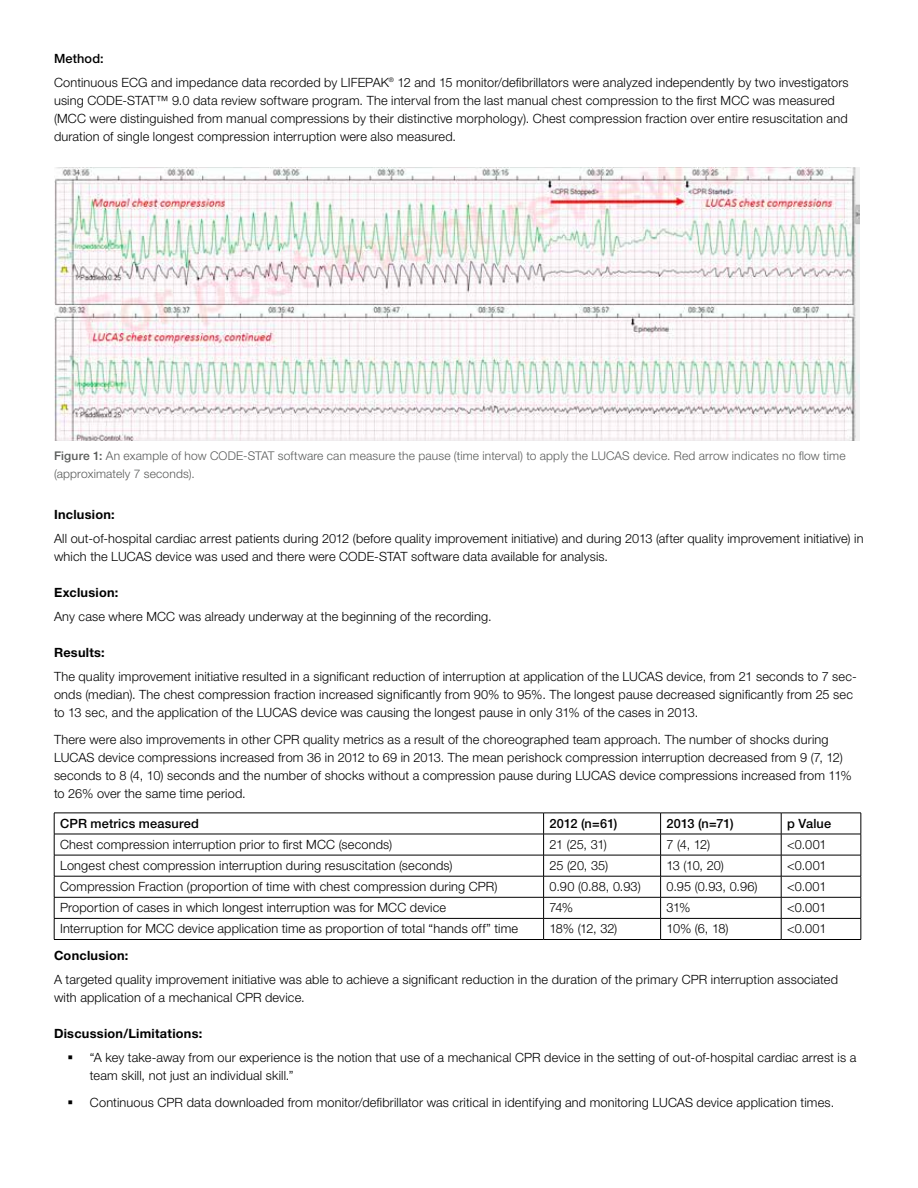
<style>
.page{position:relative;width:918px;height:1188px;background:#fff}
.page>*{position:absolute;margin:0;border:0;box-sizing:border-box;transform-origin:0 0}
.t1{font:300 12.75px/18px "Helvetica Neue LT Std";letter-spacing:.01em;color:#000}
.t2{font:700 12.75px "Helvetica Neue LT Std";letter-spacing:.02em;color:#000}
.t3{font:500 12.75px "Helvetica Neue LT Std";letter-spacing:.015em;color:#000}
.t4{font:300 12px/18px "Helvetica Neue LT Std";letter-spacing:.015em;color:#5a5c5b}
.s1{font-weight:500}
</style>
<div class="page">
<img style="left:54px;top:167px;width:805px;height:274px">
<hr style="left:54px;top:813px;width:490px;height:1px;background:#000">
<hr style="left:544px;top:813px;width:117px;height:1px;background:#000">
<hr style="left:661px;top:813px;width:120px;height:1px;background:#000">
<hr style="left:781px;top:813px;width:80px;height:1px;background:#000">
<hr style="left:54px;top:834px;width:490px;height:1px;background:#000">
<hr style="left:544px;top:834px;width:117px;height:1px;background:#000">
<hr style="left:661px;top:834px;width:120px;height:1px;background:#000">
<hr style="left:781px;top:834px;width:80px;height:1px;background:#000">
<hr style="left:54px;top:855px;width:490px;height:1px;background:#000">
<hr style="left:544px;top:855px;width:117px;height:1px;background:#000">
<hr style="left:661px;top:855px;width:120px;height:1px;background:#000">
<hr style="left:781px;top:855px;width:80px;height:1px;background:#000">
<hr style="left:54px;top:876px;width:490px;height:1px;background:#000">
<hr style="left:544px;top:876px;width:117px;height:1px;background:#000">
<hr style="left:661px;top:876px;width:120px;height:1px;background:#000">
<hr style="left:781px;top:876px;width:80px;height:1px;background:#000">
<hr style="left:54px;top:897px;width:490px;height:1px;background:#000">
<hr style="left:544px;top:897px;width:117px;height:1px;background:#000">
<hr style="left:661px;top:897px;width:120px;height:1px;background:#000">
<hr style="left:781px;top:897px;width:80px;height:1px;background:#000">
<hr style="left:54px;top:918px;width:490px;height:1px;background:#000">
<svg style="left:54px;top:813px;width:1px;height:126px"></svg>
<hr style="left:544px;top:918px;width:117px;height:1px;background:#000">
<svg style="left:543px;top:813px;width:1px;height:126px"></svg>
<hr style="left:661px;top:918px;width:120px;height:1px;background:#000">
<svg style="left:660px;top:813px;width:1px;height:126px"></svg>
<hr style="left:781px;top:918px;width:80px;height:1px;background:#000">
<svg style="left:781px;top:813px;width:1px;height:126px"></svg>
<svg style="left:861px;top:813px;width:1px;height:126px"></svg>
<hr style="left:54px;top:939px;width:490px;height:1px;background:#000">
<hr style="left:544px;top:939px;width:117px;height:1px;background:#000">
<hr style="left:661px;top:939px;width:120px;height:1px;background:#000">
<hr style="left:781px;top:939px;width:80px;height:1px;background:#000">
<p class="t1" style="left:54px;top:46px;width:796px;line-height:24px"><span class="s1">Method:<br></span>Continuous ECG and impedance data recorded by LIFEPAK<sup>®</sup> 12 and 15 monitor/defibrillators were analyzed independently by two investigators</p>
<p class="t1" style="left:54px;top:91px;width:795px">using CODE-STAT™ 9.0 data review software program. The interval from the last manual chest compression to the first MCC was measured (MCC were distinguished from manual compressions by their distinctive morphology). Chest compression fraction over entire resuscitation and duration of single longest compression interruption were also measured.</p>
<p class="t4" style="left:54px;top:447px;width:793px"><span class="s1">Figure 1:</span> An example of how CODE-STAT software can measure the pause (time interval) to apply the LUCAS device. Red arrow indicates no flow time (approximately 7 seconds).</p>
<p class="t2" style="left:54px;top:507px;width:62px">Inclusion:</p>
<p class="t1" style="left:54px;top:529px;width:811px">All out-of-hospital cardiac arrest patients during 2012 (before quality improvement initiative) and during 2013 (after quality improvement initiative) in which the LUCAS device was used and there were CODE-STAT software data available for analysis.</p>
<p class="t2" style="left:54px;top:585px;width:66px">Exclusion:</p>
<p class="t1" style="left:54px;top:607px;width:439px">Any case where MCC was already underway at the beginning of the recording.</p>
<p class="t2" style="left:54px;top:645px;width:52px">Results:</p>
<p class="t1" style="left:54px;top:667px;width:804px">The quality improvement initiative resulted in a significant reduction of interruption at application of the LUCAS device, from 21 seconds to 7 sec&shy;onds (median). The chest compression fraction increased significantly from 90% to 95%. The longest pause decreased significantly from 25 sec to 13 sec, and the application of the LUCAS device was causing the longest pause in only 31% of the cases in 2013.</p>
<p class="t1" style="left:54px;top:730px;width:799px">There were also improvements in other CPR quality metrics as a result of the choreographed team approach. The number of shocks during LUCAS device compressions increased from 36 in 2012 to 69 in 2013. The mean perishock compression interruption decreased from 9 (7, 12) seconds to 8 (4, 10) seconds and the number of shocks without a compression pause during LUCAS device compressions increased from 11% to 26% over the same time period.</p>
<p class="t3" style="left:60px;top:816px;width:140px">CPR metrics measured</p>
<p class="t3" style="left:550px;top:816px;width:69px">2012 (n=61)</p>
<p class="t3" style="left:667px;top:816px;width:68px">2013 (n=71)</p>
<p class="t3" style="left:787px;top:816px;width:45px">p Value</p>
<p class="t1" style="left:60px;top:835px;width:334px">Chest compression interruption prior to first MCC (seconds)</p>
<p class="t1" style="left:550px;top:835px;width:59px">21 (25, 31)</p>
<p class="t1" style="left:667px;top:835px;width:45px">7 (4, 12)</p>
<p class="t1" style="left:787px;top:835px;width:41px">&lt;0.001</p>
<p class="t1" style="left:60px;top:856px;width:394px">Longest chest compression interruption during resuscitation (seconds)</p>
<p class="t1" style="left:550px;top:856px;width:60px">25 (20, 35)</p>
<p class="t1" style="left:667px;top:856px;width:59px">13 (10, 20)</p>
<p class="t1" style="left:787px;top:856px;width:41px">&lt;0.001</p>
<p class="t1" style="left:60px;top:877px;width:439px">Compression Fraction (proportion of time with chest compression during CPR)</p>
<p class="t1" style="left:550px;top:877px;width:93px">0.90 (0.88, 0.93)</p>
<p class="t1" style="left:667px;top:877px;width:93px">0.95 (0.93, 0.96)</p>
<p class="t1" style="left:787px;top:877px;width:41px">&lt;0.001</p>
<p class="t1" style="left:60px;top:899px;width:387px">Proportion of cases in which longest interruption was for MCC device</p>
<p class="t1" style="left:550px;top:899px;width:25px">74%</p>
<p class="t1" style="left:667px;top:899px;width:26px">31%</p>
<p class="t1" style="left:787px;top:899px;width:41px">&lt;0.001</p>
<p class="t1" style="left:60px;top:920px;width:459px">Interruption for MCC device application time as proportion of total “hands off” time</p>
<p class="t1" style="left:550px;top:920px;width:69px">18% (12, 32)</p>
<p class="t1" style="left:667px;top:920px;width:64px">10% (6, 18)</p>
<p class="t1" style="left:787px;top:920px;width:41px">&lt;0.001</p>
<p class="t2" style="left:54px;top:948px;width:76px">Conclusion:</p>
<p class="t1" style="left:54px;top:970px;width:786px">A targeted quality improvement initiative was able to achieve a significant reduction in the duration of the primary CPR interruption associated with application of a mechanical CPR device.</p>
<p class="t2" style="left:54px;top:1026px;width:150px">Discussion/Limitations:</p>
<p class="t1" style="left:90px;top:1048px;width:768px">“A key take-away from our experience is the notion that use of a mechanical CPR device in the setting of out-of-hospital cardiac arrest is a team skill, not just an individual skill.”</p>
<p class="t1" style="left:90px;top:1093px;width:746px">Continuous CPR data downloaded from monitor/defibrillator was critical in identifying and monitoring LUCAS device application times.</p>
</div>
